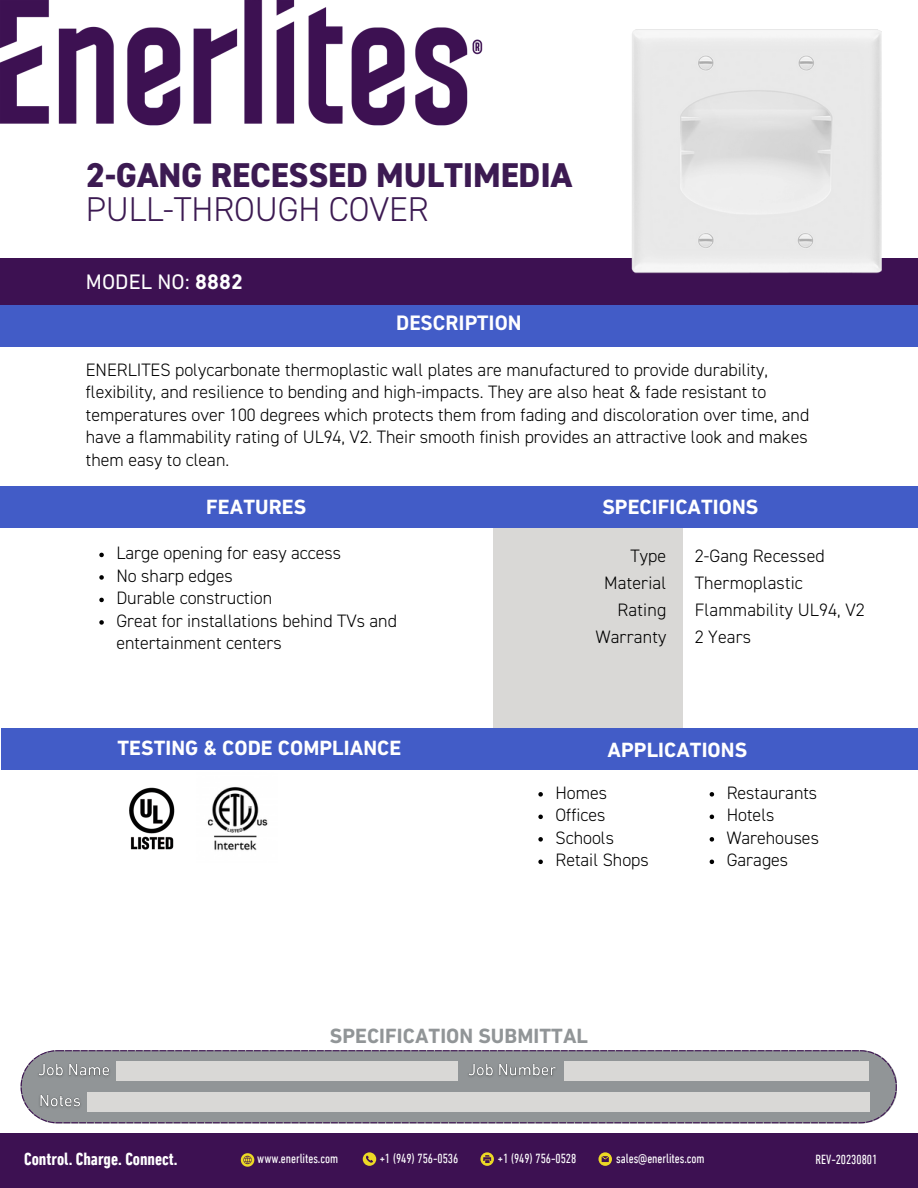
<style>
.page{position:relative;width:918px;height:1188px;background:#fff}
.page>*{position:absolute;margin:0;border:0;box-sizing:border-box;transform-origin:0 0}
.t1{font:800 34.5px "DIN2014";letter-spacing:-.005em;color:#3c1a52}
.t2{font:300 34.5px "DIN2014";letter-spacing:-.005em;color:#3c1a52}
.t3{font:21.3px "DIN Next LT Pro";letter-spacing:.005em;color:#fff}
.t4{font:700 21px "DIN Next LT Pro";letter-spacing:.005em;color:#fff}
.t5{font:700 21px "DIN Next LT Pro";letter-spacing:.005em;color:#919597}
.t6{font:700 21px "DIN2014";letter-spacing:.005em;color:#fff}
.t7{font:300 18px/22.5px "DIN2014";color:#000}
.t8{font:700 condensed 18px "DIN Next LT Pro";color:#fff}
.t9{font:condensed 13.5px "DIN Next LT Pro";letter-spacing:-.005em;color:#fff}
.s1{font-weight:700}
</style>
<div class="page">
<div style="left:0;top:258px;width:918px;height:52px;background:#3d1152"></div>
<div style="left:0;top:305px;width:918px;height:42px;background:#425cc7"></div>
<div style="left:493px;top:521px;width:189px;height:216px;background:#d9d8d6"></div>
<img style="left:0;top:0;width:483px;height:126px">
<div style="left:0;top:486px;width:918px;height:42px;background:#425cc7"></div>
<img style="left:631px;top:29px;width:251px;height:245px">
<div style="left:1px;top:728px;width:917px;height:42px;background:#425cc7"></div>
<svg style="left:538px;top:792px;width:5px;height:5px"></svg>
<svg style="left:538px;top:815px;width:5px;height:4px"></svg>
<svg style="left:538px;top:837px;width:5px;height:5px"></svg>
<svg style="left:538px;top:860px;width:5px;height:4px"></svg>
<svg style="left:710px;top:792px;width:4px;height:5px"></svg>
<svg style="left:710px;top:815px;width:4px;height:4px"></svg>
<svg style="left:710px;top:837px;width:4px;height:5px"></svg>
<svg style="left:710px;top:860px;width:4px;height:4px"></svg>
<img style="left:129px;top:788px;width:46px;height:62px">
<img style="left:207px;top:787px;width:61px;height:64px">
<svg style="left:99px;top:553px;width:5px;height:4px"></svg>
<svg style="left:99px;top:575px;width:5px;height:5px"></svg>
<svg style="left:99px;top:598px;width:5px;height:4px"></svg>
<svg style="left:99px;top:620px;width:5px;height:5px"></svg>
<div style="left:0;top:1133px;width:918px;height:55px;background:#3d1152"></div>
<svg style="left:21px;top:1050px;width:876px;height:73px;background:#929499"></svg>
<div style="left:117px;top:1061px;width:341px;height:20px;background:#d9d8d6"></div>
<svg style="left:598px;top:1152px;width:14px;height:14px"></svg>
<svg style="left:241px;top:1153px;width:13px;height:14px"></svg>
<svg style="left:363px;top:1152px;width:13px;height:14px"></svg>
<svg style="left:480px;top:1152px;width:14px;height:14px"></svg>
<div style="left:564px;top:1061px;width:305px;height:20px;background:#d9d8d6"></div>
<div style="left:87px;top:1093px;width:782px;height:19px;background:#d9d8d6"></div>
<img style="left:33px;top:1058px;width:81px;height:28px">
<img style="left:463px;top:1058px;width:99px;height:28px">
<img style="left:34px;top:1089px;width:51px;height:28px">
<p class="t1" style="left:86px;top:161px;width:488px">2-GANG RECESSED MULTIMEDIA</p>
<p class="t2" style="left:86px;top:194px;width:344px">PULL-THROUGH COVER</p>
<p class="t3" style="left:86px;top:273px;width:159px">MODEL NO: <span class="s1">8882</span></p>
<p class="t6" style="left:396px;top:314px;width:127px">DESCRIPTION</p>
<p class="t7" style="left:86px;top:360px;width:725px">ENERLITES polycarbonate thermoplastic wall plates are manufactured to provide durability, flexibility, and resilience to bending and high-impacts. They are also heat &amp; fade resistant to temperatures over 100 degrees which protects them from fading and discoloration over time, and have a flammability rating of UL94, V2. Their smooth finish provides an attractive look and makes them easy to clean.</p>
<p class="t4" style="left:206px;top:498px;width:102px">FEATURES</p>
<p class="t4" style="left:602px;top:498px;width:158px">SPECIFICATIONS</p>
<p class="t7" style="left:630px;top:546px;width:37px">Type</p>
<p class="t7" style="left:604px;top:573px;width:64px">Material</p>
<p class="t7" style="left:618px;top:600px;width:50px">Rating</p>
<p class="t7" style="left:596px;top:627px;width:72px">Warranty</p>
<p class="t7" style="left:116px;top:543px;width:226px">Large opening for easy access</p>
<p class="t7" style="left:116px;top:566px;width:118px">No sharp edges</p>
<p class="t7" style="left:116px;top:588px;width:157px">Durable construction</p>
<p class="t7" style="left:116px;top:611px;width:282px">Great for installations behind TVs and entertainment centers</p>
<p class="t7" style="left:695px;top:546px;width:132px">2-Gang Recessed</p>
<p class="t7" style="left:695px;top:573px;width:110px">Thermoplastic</p>
<p class="t7" style="left:695px;top:600px;width:171px">Flammability UL94, V2</p>
<p class="t7" style="left:695px;top:627px;width:58px">2 Years</p>
<p class="t4" style="left:117px;top:739px;width:285px">TESTING &amp; CODE COMPLIANCE</p>
<p class="t4" style="left:608px;top:741px;width:141px">APPLICATIONS</p>
<p class="t7" style="left:555px;top:783px;width:53px">Homes</p>
<p class="t7" style="left:555px;top:805px;width:52px">Offices</p>
<p class="t7" style="left:555px;top:828px;width:60px">Schools</p>
<p class="t7" style="left:555px;top:850px;width:95px">Retail Shops</p>
<p class="t7" style="left:727px;top:783px;width:92px">Restaurants</p>
<p class="t7" style="left:727px;top:805px;width:49px">Hotels</p>
<p class="t7" style="left:727px;top:828px;width:94px">Warehouses</p>
<p class="t7" style="left:727px;top:850px;width:63px">Garages</p>
<p class="t5" style="left:330px;top:1027px;width:260px">SPECIFICATION SUBMITTAL</p>
<p class="t8" style="left:24px;top:1151px;width:155px">Control. Charge. Connect.</p>
<p class="t9" style="left:257px;top:1153px;width:82px">www.enerlites.com</p>
<p class="t9" style="left:380px;top:1153px;width:80px">+1 (949) 756-0536</p>
<p class="t9" style="left:498px;top:1153px;width:80px">+1 (949) 756-0528</p>
<p class="t9" style="left:616px;top:1153px;width:90px">sales@enerlites.com</p>
<p class="t9" style="left:816px;top:1154px;width:63px">REV-20230801</p>
</div>
